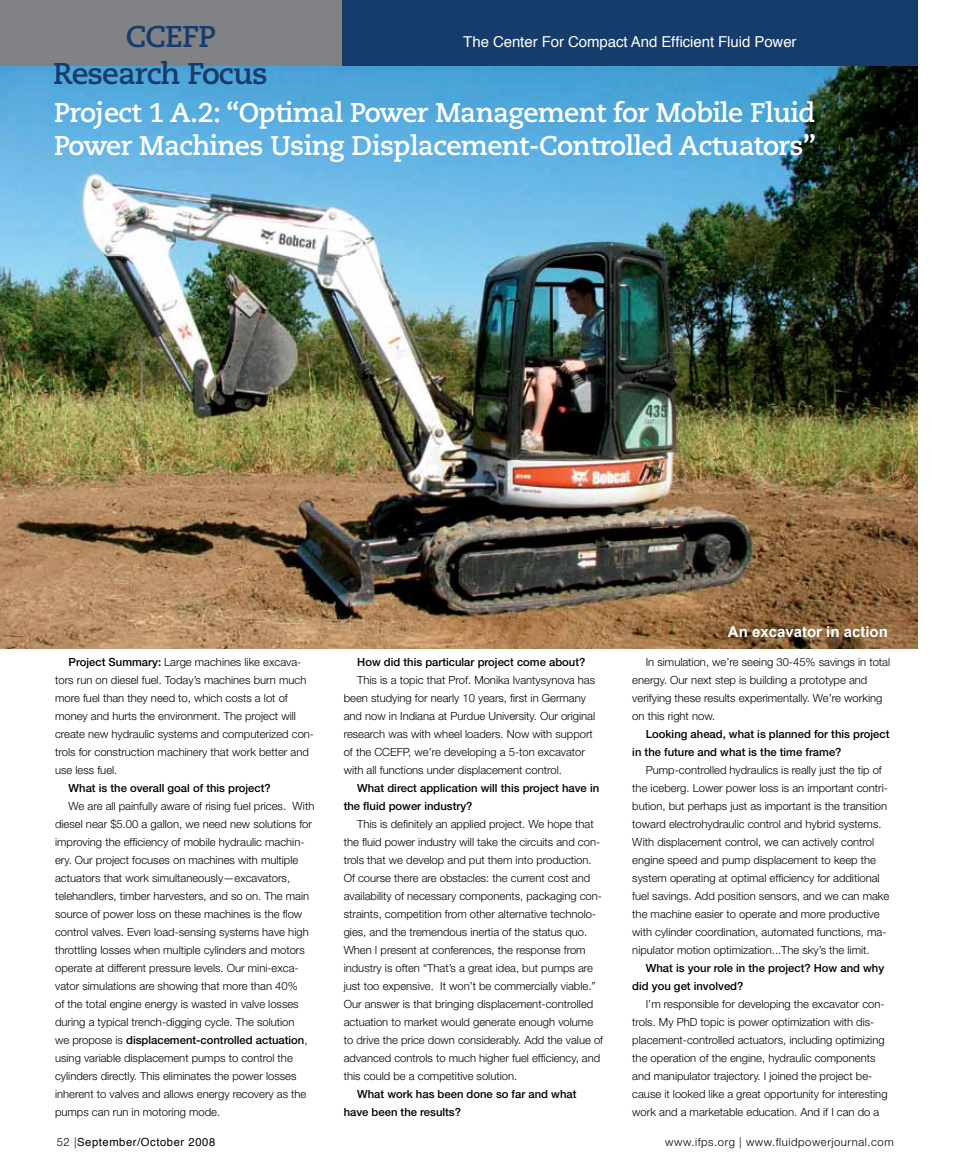
<style>
.page{position:relative;width:972px;height:1175px;background:#fff}
.page>*{position:absolute;margin:0;border:0;box-sizing:border-box;transform-origin:0 0}
.t1{font:700 30px "Caecilia";letter-spacing:-.03em;color:#153c6b}
.t2{font:700 27px/32.4px "Caecilia";letter-spacing:-.02em;color:#fff}
.t3{font:15px "Helvetica";letter-spacing:-.005em;color:#fff}
.t4{font:700 15px "Arial";color:#fff}
.t5{font:300 11.25px/18px "Helvetica Neue";color:#000}
.t6{font:500 11.25px/18px "Helvetica Neue";color:#000}
.t7{font:300 11.25px "Helvetica Neue";letter-spacing:.05em;color:#000}
.t8{font:11.25px "Helvetica";letter-spacing:.05em;color:#000}
.s1{font-weight:500}
.s2{font-family:"Helvetica Neue";font-weight:300}
</style>
<div class="page">
<div style="left:322px;top:0;width:596px;height:68px;background:#153c6b"></div>
<div style="left:0;top:0;width:342px;height:68px;background:#808285"></div>
<img style="left:0;top:66px;width:918px;height:582px">
<h1 class="t1" style="left:126px;top:19px;width:92px">CCEFP</h1>
<h3 class="t3" style="left:463px;top:30px;width:335px">The Center For Compact And Efficient Fluid Power</h3>
<h1 class="t1" style="left:53px;top:56px;width:216px">Research Focus</h1>
<h2 class="t2" style="left:54px;top:97px;width:763px">Project 1 A.2: “Optimal Power Management for Mobile Fluid<br>Power Machines Using Displacement-Controlled Actuators”</h2>
<p class="t5" style="left:55px;top:653px;width:261px;text-indent:14px"><span class="s1">Project Summary:</span> Large machines like excava&shy;tors run on diesel fuel. Today’s machines burn much more fuel than they need to, which costs a lot of money and hurts the environment. The project will create new hydraulic systems and computerized con&shy;trols for construction machinery that work better and use less fuel.</p>
<p class="t6" style="left:69px;top:779px;width:204px">What is the overall goal of this project?</p>
<p class="t5" style="left:55px;top:797px;width:261px;text-indent:14px">We are all painfully aware of rising fuel prices. With diesel near $5.00 a gallon, we need new solutions for improving the efficiency of mobile hydraulic machin&shy;ery. Our project focuses on machines with multiple actuators that work simultaneously—excavators, telehandlers, timber harvesters, and so on. The main source of power loss on these machines is the flow control valves. Even load-sensing systems have high throttling losses when multiple cylinders and motors operate at different pressure levels. Our mini-exca&shy;vator simulations are showing that more than 40%<br>of the total engine energy is wasted in valve losses during a typical trench-digging cycle. The solution<br>we propose is <span class="s1">displacement-controlled actuation</span>, using variable displacement pumps to control the cylinders directly. This eliminates the power losses inherent to valves and allows energy recovery as the pumps can run in motoring mode.</p>
<p class="t6" style="left:357px;top:653px;width:230px">How did this particular project come about?</p>
<p class="t5" style="left:344px;top:671px;width:253px;text-indent:14px">This is a topic that Prof. Monika Ivantysynova has been studying for nearly 10 years, first in Germany and now in Indiana at Purdue University. Our original research was with wheel loaders. Now with support of the CCEFP, we’re developing a 5-ton excavator with all functions under displacement control.</p>
<p class="t6" style="left:344px;top:779px;width:257px;text-indent:14px">What direct application will this project have in the fluid power industry?</p>
<p class="t5" style="left:344px;top:815px;width:261px;text-indent:14px">This is definitely an applied project. We hope that the fluid power industry will take the circuits and con&shy;trols that we develop and put them into production.<br>Of course there are obstacles: the current cost and availability of necessary components, packaging con&shy;straints, competition from other alternative technolo&shy;gies, and the tremendous inertia of the status quo.<br>When I present at conferences, the response from industry is often “That’s a great idea, but pumps are just too expensive. It won’t be commercially viable.” Our answer is that bringing displacement-controlled actuation to market would generate enough volume to drive the price down considerably. Add the value of advanced controls to much higher fuel efficiency, and this could be a competitive solution.</p>
<p class="t6" style="left:344px;top:1085px;width:234px;text-indent:14px">What work has been done so far and what have been the results?</p>
<h3 class="t4" style="left:728px;top:621px;width:162px">An excavator in action</h3>
<p class="t5" style="left:632px;top:653px;width:259px;text-indent:14px">In simulation, we’re seeing 30-45% savings in total energy. Our next step is building a prototype and verifying these results experimentally. We’re working on this right now.</p>
<p class="t6" style="left:632px;top:725px;width:259px;text-indent:14px">Looking ahead, what is planned for this project in the future and what is the time frame?</p>
<p class="t5" style="left:632px;top:761px;width:259px;text-indent:14px">Pump-controlled hydraulics is really just the tip of the iceberg. Lower power loss is an important contri&shy;bution, but perhaps just as important is the transition toward electrohydraulic control and hybrid systems.<br>With displacement control, we can actively control engine speed and pump displacement to keep the system operating at optimal efficiency for additional fuel savings. Add position sensors, and we can make the machine easier to operate and more productive with cylinder coordination, automated functions, ma&shy;nipulator motion optimization...The sky’s the limit.</p>
<p class="t6" style="left:632px;top:959px;width:253px;text-indent:14px">What is your role in the project? How and why did you get involved?</p>
<p class="t5" style="left:632px;top:995px;width:257px;text-indent:14px">I’m responsible for developing the excavator con&shy;trols. My PhD topic is power optimization with dis&shy;placement-controlled actuators, including optimizing the operation of the engine, hydraulic components and manipulator trajectory. I joined the project be&shy;cause it looked like a great opportunity for interesting work and a marketable education. And if I can do a</p>
<p class="t8" style="left:57px;top:1133px;width:160px"><span class="s2">52 |</span>September/October 2008</p>
<p class="t7" style="left:665px;top:1134px;width:230px">www.ifps.org | www.fluidpowerjournal.com</p>
</div>
